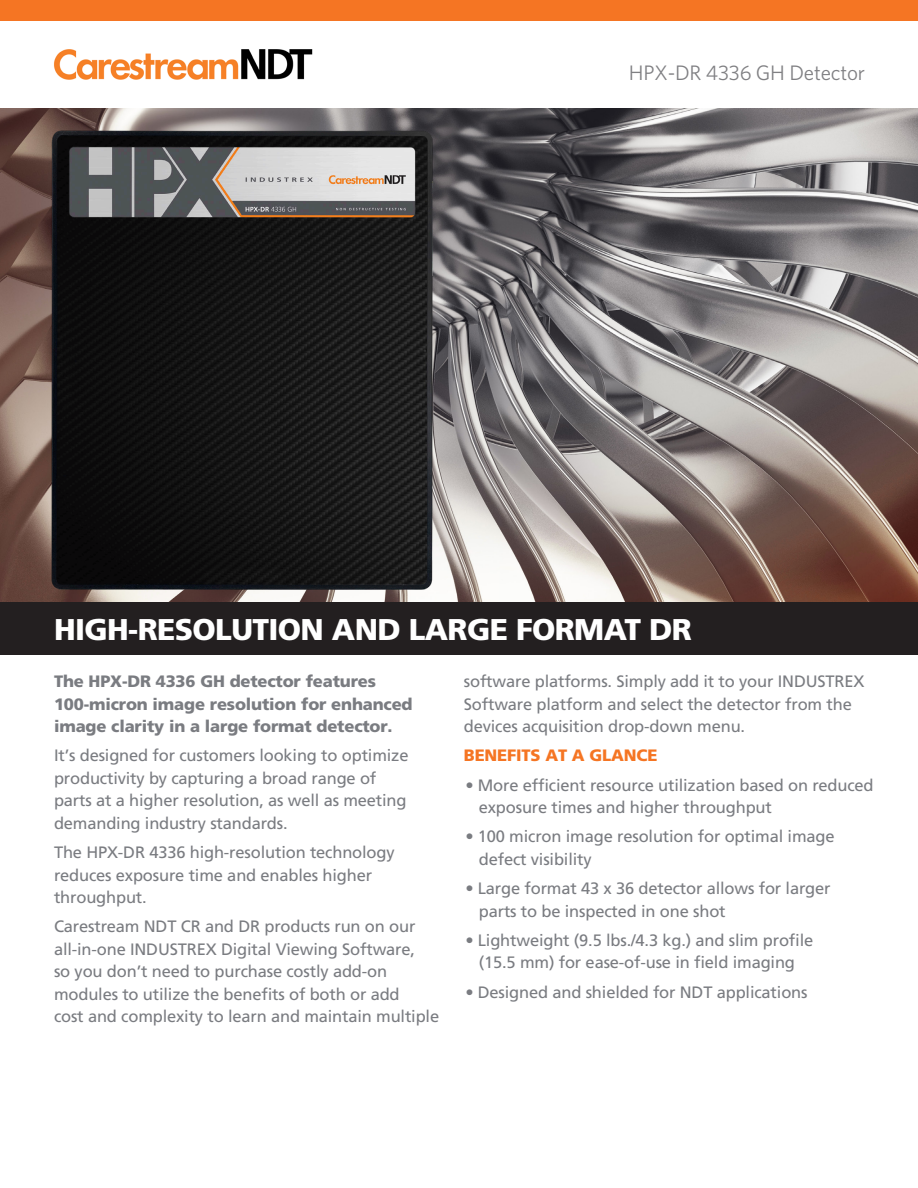
<style>
.page{position:relative;width:918px;height:1188px;background:#fff}
.page>*{position:absolute;margin:0;border:0;box-sizing:border-box;transform-origin:0 0}
.t1{font:900 30px "Frutiger LT Std";letter-spacing:-.02em;color:#fff}
.t2{font:21px "Whitney K";letter-spacing:-.01em;color:#808083}
.Bullets_2{font:16.5px/22.5px "Frutiger LT Std";letter-spacing:-.01em;color:#7a7c81}
.Bullets_2-2{font:900 16.5px/22.5px "Frutiger LT Std";letter-spacing:-.01em;color:#7a7c81}
.Bullets_2-3{font:900 16.5px "Frutiger LT Std";letter-spacing:-.01em;color:#f57523}
</style>
<div class="page">
<img style="left:0;top:108px;width:918px;height:494px">
<div style="left:0;top:0;width:918px;height:20px;background:#f57523"></div>
<div style="left:0;top:602px;width:918px;height:53px;background:#231f20"></div>
<img style="left:54px;top:49px;width:259px;height:31px">
<img style="left:48px;top:121px;width:397px;height:473px">
<p class="t2" style="left:629px;top:60px;width:238px">HPX-DR 4336 GH Detector</p>
<p class="t1" style="left:54px;top:612px;width:639px">HIGH-RESOLUTION AND LARGE FORMAT DR</p>
<p class="Bullets_2-2" style="left:54px;top:670px;width:360px">The HPX-DR 4336 GH detector features<br>100-micron image resolution for enhanced image clarity in a large format detector.</p>
<p class="Bullets_2" style="left:54px;top:744px;width:356px">It’s designed for customers looking to optimize productivity by capturing a broad range of parts at a higher resolution, as well as meeting demanding industry standards.</p>
<p class="Bullets_2" style="left:54px;top:841px;width:342px">The HPX-DR 4336 high-resolution technology reduces exposure time and enables higher throughput.</p>
<p class="Bullets_2" style="left:54px;top:915px;width:387px">Carestream NDT CR and DR products run on our all-in-one INDUSTREX Digital Viewing Software,<br>so you don’t need to purchase costly add-on modules to utilize the benefits of both or add<br>cost and complexity to learn and maintain multiple</p>
<p class="Bullets_2" style="left:464px;top:670px;width:402px">software platforms. Simply add it to your INDUSTREX<br>Software platform and select the detector from the devices acquisition drop-down menu.</p>
<p class="Bullets_2-3" style="left:464px;top:746px;width:195px">BENEFITS AT A GLANCE</p>
<p class="Bullets_2" style="left:479px;top:774px;width:396px;text-indent:-14px">• More efficient resource utilization based on reduced exposure times and higher throughput</p>
<p class="Bullets_2" style="left:479px;top:825px;width:357px;text-indent:-14px">• 100 micron image resolution for optimal image defect visibility</p>
<p class="Bullets_2" style="left:479px;top:877px;width:353px;text-indent:-14px">• Large format 43 x 36 detector allows for larger parts to be inspected in one shot</p>
<p class="Bullets_2" style="left:465px;top:929px;width:350px;text-align:center">• Lightweight (9.5 lbs./4.3 kg.) and slim profile (15.5 mm) for ease-of-use in field imaging</p>
<p class="Bullets_2" style="left:465px;top:981px;width:344px">• Designed and shielded for NDT applications</p>
</div>
